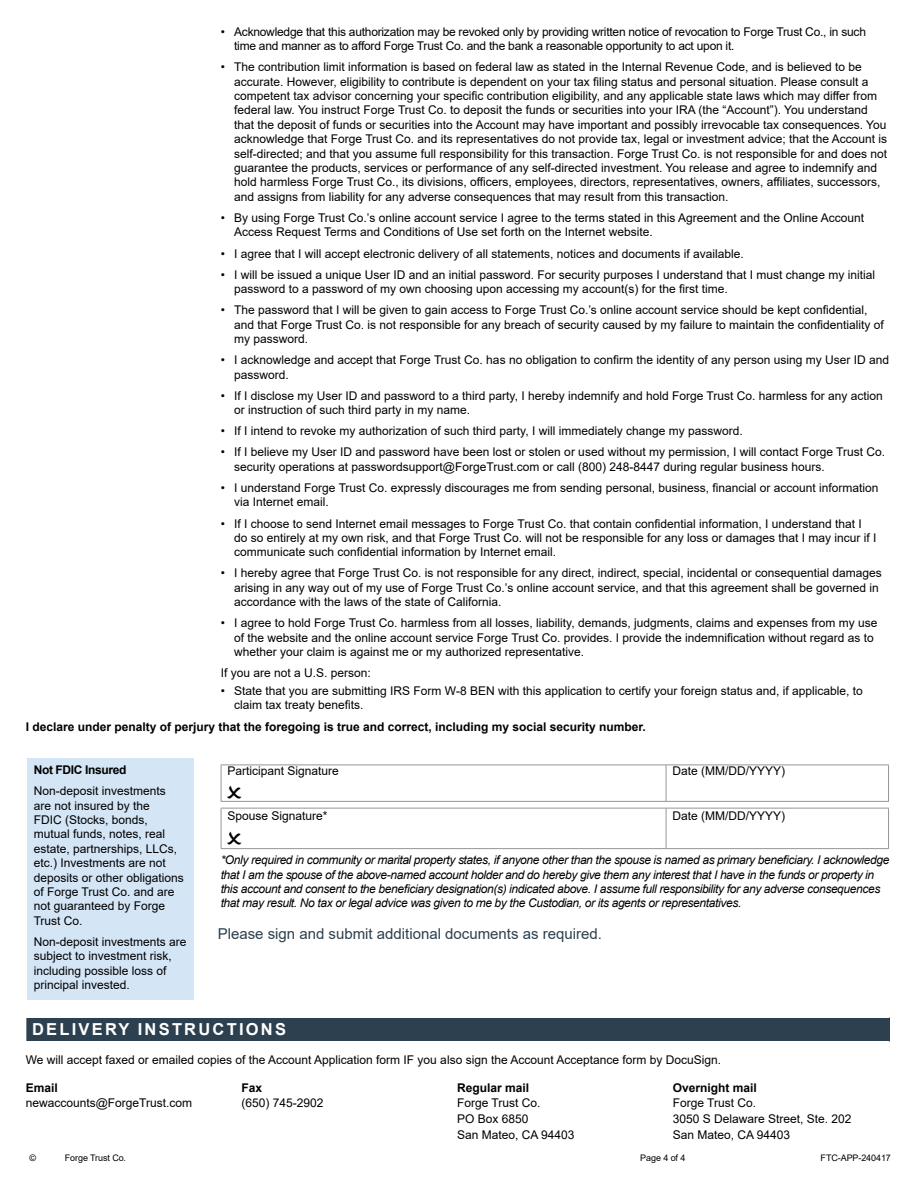
<style>
.page{position:relative;width:918px;height:1188px;background:#fff}
.page>*{position:absolute;margin:0;border:0;box-sizing:border-box;transform-origin:0 0}
.t1{font:700 16.5px "Arial";letter-spacing:.135em;color:#fff}
.t2{font:15px "Arial";color:#2c404f}
.t3{font:12px/14.4px "Arial";color:#000}
.t4{font:italic 12px/14.4px "Arial";letter-spacing:-.03em;color:#000}
.t5{font:12px/14.4px "Arial";letter-spacing:-.02em;color:#000}
.t6{font:700 12px "Arial";color:#000}
.t7{font:700 12px "Arial";letter-spacing:-.03em;color:#000}
.t8{font:9px "Arial";letter-spacing:-.01em;color:#000}
</style>
<div class="page">
<hr style="left:221px;top:801px;width:445px;height:1px;background:#939598">
<hr style="left:666px;top:801px;width:223px;height:1px;background:#939598">
<div style="left:26px;top:1017px;width:863px;height:24px;background:#2c404f"></div>
<hr style="left:26px;top:1017px;width:864px;height:1px;background:#fff">
<svg style="left:26px;top:1018px;width:1px;height:23px"></svg>
<svg style="left:889px;top:1018px;width:1px;height:23px"></svg>
<div style="left:27px;top:759px;width:166px;height:241px;background:#d4e5f5"></div>
<svg style="left:221px;top:765px;width:668px;height:36px"></svg>
<svg style="left:221px;top:808px;width:668px;height:41px"></svg>
<p class="t5" style="left:234px;top:24px;width:633px;text-indent:-14px">• Acknowledge that this authorization may be revoked only by providing written notice of revocation to Forge Trust Co., in such time and manner as to afford Forge Trust Co. and the bank a reasonable opportunity to act upon it.</p>
<p class="t3" style="left:234px;top:60px;width:655px;text-indent:-14px">• The contribution limit information is based on federal law as stated in the Internal Revenue Code, and is believed to be accurate. However, eligibility to contribute is dependent on your tax filing status and personal situation. Please consult a competent tax advisor concerning your specific contribution eligibility, and any applicable state laws which may differ from federal law. You instruct Forge Trust Co. to deposit the funds or securities into your IRA (the “Account”). You understand that the deposit of funds or securities into the Account may have important and possibly irrevocable tax consequences. You acknowledge that Forge Trust Co. and its representatives do not provide tax, legal or investment advice; that the Account is self-directed; and that you assume full responsibility for this transaction. Forge Trust Co. is not responsible for and does not guarantee the products, services or performance of any self-directed investment. You release and agree to indemnify and hold harmless Forge Trust Co., its divisions, officers, employees, directors, representatives, owners, affiliates, successors, and assigns from liability for any adverse consequences that may result from this transaction.</p>
<p class="t3" style="left:234px;top:211px;width:632px;text-indent:-14px">• By using Forge Trust Co.’s online account service I agree to the terms stated in this Agreement and the Online Account<br>Access Request Terms and Conditions of Use set forth on the Internet website.</p>
<p class="t3" style="left:221px;top:246px;width:525px">• I agree that I will accept electronic delivery of all statements, notices and documents if available.</p>
<p class="t3" style="left:234px;top:267px;width:642px;text-indent:-14px">• I will be issued a unique User ID and an initial password. For security purposes I understand that I must change my initial password to a password of my own choosing upon accessing my account(s) for the first time.</p>
<p class="t3" style="left:234px;top:303px;width:651px;text-indent:-14px">• The password that I will be given to gain access to Forge Trust Co.’s online account service should be kept confidential, and that Forge Trust Co. is not responsible for any breach of security caused by my failure to maintain the confidentiality of my password.</p>
<p class="t3" style="left:234px;top:353px;width:656px;text-indent:-14px">• I acknowledge and accept that Forge Trust Co. has no obligation to confirm the identity of any person using my User ID and password.</p>
<p class="t3" style="left:234px;top:388px;width:650px;text-indent:-14px">• If I disclose my User ID and password to a third party, I hereby indemnify and hold Forge Trust Co. harmless for any action or instruction of such third party in my name.</p>
<p class="t3" style="left:221px;top:424px;width:524px">• If I intend to revoke my authorization of such third party, I will immediately change my password.</p>
<p class="t3" style="left:234px;top:445px;width:652px;text-indent:-14px">• If I believe my User ID and password have been lost or stolen or used without my permission, I will contact Forge Trust Co. security operations at passwordsupport@ForgeTrust.com or call (800) 248-8447 during regular business hours.</p>
<p class="t3" style="left:234px;top:480px;width:646px;text-indent:-14px">• I understand Forge Trust Co. expressly discourages me from sending personal, business, financial or account information via Internet email.</p>
<p class="t3" style="left:234px;top:516px;width:644px;text-indent:-14px">• If I choose to send Internet email messages to Forge Trust Co. that contain confidential information, I understand that I do so entirely at my own risk, and that Forge Trust Co. will not be responsible for any loss or damages that I may incur if I communicate such confidential information by Internet email.</p>
<p class="t3" style="left:234px;top:566px;width:649px;text-indent:-14px">• I hereby agree that Forge Trust Co. is not responsible for any direct, indirect, special, incidental or consequential damages arising in any way out of my use of Forge Trust Co.’s online account service, and that this agreement shall be governed in accordance with the laws of the state of California.</p>
<p class="t3" style="left:234px;top:616px;width:645px;text-indent:-14px">• I agree to hold Forge Trust Co. harmless from all losses, liability, demands, judgments, claims and expenses from my use of the website and the online account service Forge Trust Co. provides. I provide the indemnification without regard as to whether your claim is against me or my authorized representative.</p>
<p class="t3" style="left:221px;top:666px;width:152px">If you are not a U.S. person:</p>
<p class="t3" style="left:234px;top:684px;width:630px;text-indent:-14px">• State that you are submitting IRS Form W-8 BEN with this application to certify your foreign status and, if applicable, to claim tax treaty benefits.</p>
<p class="t6" style="left:26px;top:718px;width:622px">I declare under penalty of perjury that the foregoing is true and correct, including my social security number.</p>
<p class="t3" style="left:227px;top:764px;width:113px">Participant Signature</p>
<p class="t3" style="left:672px;top:764px;width:114px">Date (MM/DD/YYYY)</p>
<p class="t3" style="left:227px;top:809px;width:102px">Spouse Signature*</p>
<p class="t3" style="left:672px;top:809px;width:114px">Date (MM/DD/YYYY)</p>
<p class="t4" style="left:221px;top:853px;width:670px">*Only required in community or marital property states, if anyone other than the spouse is named as primary beneficiary. I acknowledge that I am the spouse of the above-named account holder and do hereby give them any interest that I have in the funds or property in this account and consent to the beneficiary designation(s) indicated above. I assume full responsibility for any adverse consequences that may result. No tax or legal advice was given to me by the Custodian, or its agents or representatives.</p>
<p class="t2" style="left:218px;top:923px;width:386px">Please sign and submit additional documents as required.</p>
<p class="t7" style="left:34px;top:761px;width:94px">Not FDIC Insured</p>
<p class="t3" style="left:34px;top:784px;width:152px">Non-deposit investments are not insured by the<br>FDIC (Stocks, bonds, mutual funds, notes, real estate, partnerships, LLCs, etc.) Investments are not deposits or other obligations of Forge Trust Co. and are not guaranteed by Forge<br>Trust Co.</p>
<p class="t3" style="left:34px;top:935px;width:154px">Non-deposit investments are subject to investment risk, including possible loss of principal invested.</p>
<h1 class="t1" style="left:32px;top:1018px;width:255px">DELIVERY INSTRUCTIONS</h1>
<p class="t3" style="left:26px;top:1052px;width:697px">We will accept faxed or emailed copies of the Account Application form IF you also sign the Account Acceptance form by DocuSign.</p>
<p class="t6" style="left:26px;top:1079px;width:34px">Email</p>
<p class="t3" style="left:26px;top:1096px;width:168px">newaccounts@ForgeTrust.com</p>
<p class="t6" style="left:673px;top:1079px;width:86px">Overnight mail</p>
<p class="t3" style="left:673px;top:1095px;width:180px;line-height:15.6px">Forge Trust Co.<br>3050 S Delaware Street, Ste. 202<br>San Mateo, CA 94403</p>
<p class="t6" style="left:241px;top:1079px;width:22px">Fax</p>
<p class="t3" style="left:241px;top:1096px;width:84px">(650) 745-2902</p>
<p class="t6" style="left:457px;top:1079px;width:74px">Regular mail</p>
<p class="t3" style="left:457px;top:1095px;width:119px;line-height:15.6px">Forge Trust Co.<br>PO Box 6850<br>San Mateo, CA 94403</p>
<p class="t8" style="left:29px;top:1152px;width:8px">©</p>
<p class="t8" style="left:65px;top:1152px;width:63px">Forge Trust Co.</p>
<p class="t8" style="left:640px;top:1152px;width:47px">Page 4 of 4</p>
<p class="t8" style="left:821px;top:1152px;width:72px">FTC-APP-240417</p>
</div>
